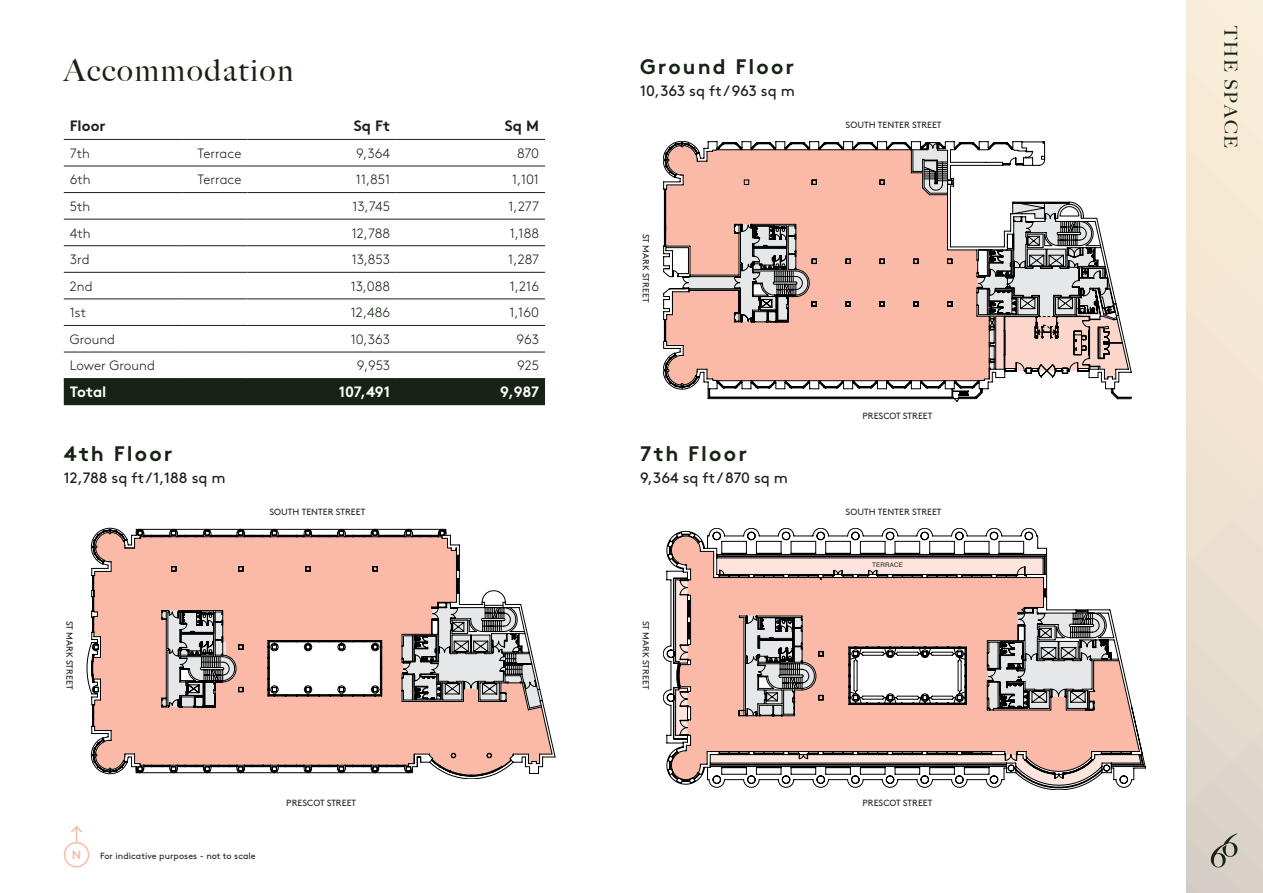
<style>
.page{position:relative;width:1263px;height:893px;background:#fff}
.page>*{position:absolute;margin:0;border:0;box-sizing:border-box;transform-origin:0 0}
.t1{font:500 30.6px "Big Caslon";letter-spacing:.06em;color:#182216}
.t2{font:700 21px "Brown";letter-spacing:.1em;color:#182216}
.t3{font:500 18px "Big Caslon";letter-spacing:.1em;color:#182216}
.t4{font:15px "Brown";color:#182216}
.t5{font:700 15px "Brown";letter-spacing:-.015em;color:#fff}
.t6{font:700 15px "Brown";color:#182216}
.t7{font:300 13.5px "Brown";color:#182216}
.t8{font:700 12px "Brown";color:#fabaa7}
.t9{font:9px "Brown";letter-spacing:.005em;color:#282727}
.t10{font:6.3px "Helvetica";letter-spacing:.025em;color:#232020}
</style>
<div class="page">
<div style="left:1186px;top:0;width:77px;height:893px;background:linear-gradient(to bottom,#fef0d9,#dcd3c9)"></div>
<svg style="left:1211px;top:833px;width:26px;height:34px"></svg>
<div style="left:64px;top:842px;width:25px;height:25px;border:2px solid #fabaa7;border-radius:50%"></div>
<div style="left:64px;top:379px;width:481px;height:26px;background:#182216"></div>
<hr style="left:64px;top:139px;width:119px;height:1px;background:#182216">
<hr style="left:183px;top:139px;width:64px;height:1px;background:#182216">
<hr style="left:247px;top:139px;width:149px;height:1px;background:#182216">
<hr style="left:396px;top:139px;width:149px;height:1px;background:#182216">
<hr style="left:64px;top:166px;width:119px;height:1px;background:#182216">
<hr style="left:183px;top:166px;width:64px;height:1px;background:#182216">
<hr style="left:247px;top:166px;width:149px;height:1px;background:#182216">
<hr style="left:396px;top:166px;width:149px;height:1px;background:#182216">
<hr style="left:64px;top:192px;width:119px;height:1px;background:#182216">
<hr style="left:183px;top:192px;width:64px;height:1px;background:#182216">
<hr style="left:247px;top:192px;width:149px;height:1px;background:#182216">
<hr style="left:396px;top:192px;width:149px;height:1px;background:#182216">
<hr style="left:64px;top:219px;width:119px;height:1px;background:#182216">
<hr style="left:183px;top:219px;width:64px;height:1px;background:#182216">
<hr style="left:247px;top:219px;width:149px;height:1px;background:#182216">
<hr style="left:396px;top:219px;width:149px;height:1px;background:#182216">
<hr style="left:64px;top:245px;width:119px;height:1px;background:#182216">
<hr style="left:183px;top:245px;width:64px;height:1px;background:#182216">
<hr style="left:247px;top:245px;width:149px;height:1px;background:#182216">
<hr style="left:396px;top:245px;width:149px;height:1px;background:#182216">
<hr style="left:64px;top:272px;width:119px;height:1px;background:#182216">
<hr style="left:183px;top:272px;width:64px;height:1px;background:#182216">
<hr style="left:247px;top:272px;width:149px;height:1px;background:#182216">
<hr style="left:396px;top:272px;width:149px;height:1px;background:#182216">
<hr style="left:64px;top:299px;width:119px;height:1px;background:#182216">
<hr style="left:183px;top:299px;width:64px;height:1px;background:#182216">
<hr style="left:247px;top:299px;width:149px;height:1px;background:#182216">
<hr style="left:396px;top:299px;width:149px;height:1px;background:#182216">
<hr style="left:64px;top:325px;width:119px;height:1px;background:#182216">
<hr style="left:183px;top:325px;width:64px;height:1px;background:#182216">
<hr style="left:247px;top:325px;width:149px;height:1px;background:#182216">
<hr style="left:396px;top:325px;width:149px;height:1px;background:#182216">
<hr style="left:64px;top:352px;width:119px;height:1px;background:#182216">
<hr style="left:183px;top:352px;width:64px;height:1px;background:#182216">
<hr style="left:247px;top:352px;width:149px;height:1px;background:#182216">
<hr style="left:396px;top:352px;width:149px;height:1px;background:#182216">
<hr style="left:64px;top:378px;width:119px;height:1px;background:#182216">
<hr style="left:183px;top:378px;width:64px;height:1px;background:#182216">
<hr style="left:247px;top:378px;width:149px;height:1px;background:#182216">
<hr style="left:396px;top:378px;width:149px;height:1px;background:#182216">
<svg style="left:751px;top:389px;width:368px;height:13px"></svg>
<svg style="left:929px;top:355px;width:202px;height:44px"></svg>
<svg style="left:663px;top:141px;width:465px;height:248px"></svg>
<svg style="left:755px;top:202px;width:351px;height:168px;background:#d5b0a5"></svg>
<svg style="left:87px;top:529px;width:74px;height:245px"></svg>
<div style="left:97px;top:548px;width:64px;height:216px;background:#fabaa7"></div>
<svg style="left:161px;top:529px;width:394px;height:247px"></svg>
<svg style="left:663px;top:528px;width:482px;height:262px"></svg>
<svg style="left:987px;top:607px;width:123px;height:103px;background:#aaa19e"></svg>
<svg style="left:71px;top:826px;width:11px;height:17px"></svg>
<h1 class="t1" style="left:64px;top:45px;width:231px">Accommodation</h1>
<h3 class="t6" style="left:70px;top:114px;width:37px">Floor</h3>
<h3 class="t6" style="left:354px;top:114px;width:38px">Sq Ft</h3>
<h3 class="t6" style="left:505px;top:114px;width:36px">Sq M</h3>
<h3 class="t7" style="left:70px;top:143px;width:22px">7th</h3>
<h3 class="t7" style="left:198px;top:143px;width:45px">Terrace</h3>
<h3 class="t7" style="left:356px;top:143px;width:36px">9,364</h3>
<h3 class="t7" style="left:517px;top:143px;width:23px">870</h3>
<h3 class="t7" style="left:70px;top:170px;width:22px">6th</h3>
<h3 class="t7" style="left:198px;top:170px;width:45px">Terrace</h3>
<h3 class="t7" style="left:356px;top:170px;width:36px">11,851</h3>
<h3 class="t7" style="left:512px;top:170px;width:28px">1,101</h3>
<h3 class="t7" style="left:70px;top:196px;width:22px">5th</h3>
<h3 class="t7" style="left:352px;top:196px;width:39px">13,745</h3>
<h3 class="t7" style="left:509px;top:196px;width:32px">1,277</h3>
<h3 class="t7" style="left:70px;top:223px;width:22px">4th</h3>
<h3 class="t7" style="left:352px;top:223px;width:40px">12,788</h3>
<h3 class="t7" style="left:510px;top:223px;width:31px">1,188</h3>
<h3 class="t7" style="left:70px;top:249px;width:21px">3rd</h3>
<h3 class="t7" style="left:352px;top:249px;width:40px">13,853</h3>
<h3 class="t7" style="left:508px;top:249px;width:32px">1,287</h3>
<h3 class="t7" style="left:70px;top:276px;width:24px">2nd</h3>
<h3 class="t7" style="left:351px;top:276px;width:41px">13,088</h3>
<h3 class="t7" style="left:510px;top:276px;width:31px">1,216</h3>
<h3 class="t7" style="left:70px;top:303px;width:18px">1st</h3>
<h3 class="t7" style="left:351px;top:303px;width:41px">12,486</h3>
<h3 class="t7" style="left:509px;top:303px;width:31px">1,160</h3>
<h3 class="t7" style="left:70px;top:329px;width:47px">Ground</h3>
<h3 class="t7" style="left:351px;top:329px;width:41px">10,363</h3>
<h3 class="t7" style="left:516px;top:329px;width:24px">963</h3>
<h3 class="t7" style="left:70px;top:356px;width:86px">Lower Ground</h3>
<h3 class="t7" style="left:357px;top:356px;width:35px">9,953</h3>
<h3 class="t7" style="left:517px;top:356px;width:23px">925</h3>
<h3 class="t5" style="left:70px;top:380px;width:38px">Total</h3>
<h3 class="t5" style="left:339px;top:380px;width:53px">107,491</h3>
<h3 class="t5" style="left:500px;top:380px;width:40px">9,987</h3>
<h2 class="t2" style="left:640px;top:50px;width:156px">Ground Floor</h2>
<h3 class="t4" style="left:640px;top:79px;width:157px">10,363 sq ft / 963 sq m</h3>
<p class="t9" style="left:653px;top:234px;width:70px;rotate:90deg">ST MARK STREET</p>
<h2 class="t2" style="left:64px;top:437px;width:110px">4th Floor</h2>
<h2 class="t2" style="left:640px;top:437px;width:108px">7th Floor</h2>
<h3 class="t4" style="left:64px;top:466px;width:163px">12,788 sq ft / 1,188 sq m</h3>
<h3 class="t4" style="left:640px;top:466px;width:150px">9,364 sq ft / 870 sq m</h3>
<p class="t9" style="left:76px;top:621px;width:70px;rotate:90deg">ST MARK STREET</p>
<p class="t9" style="left:269px;top:505px;width:97px">SOUTH TENTER STREET</p>
<h3 class="t8" style="left:72px;top:845px;width:11px">N</h3>
<p class="t9" style="left:100px;top:849px;width:157px">For indicative purposes - not to scale</p>
<p class="t9" style="left:286px;top:796px;width:71px">PRESCOT STREET</p>
<p class="t9" style="left:653px;top:621px;width:70px;rotate:90deg">ST MARK STREET</p>
<p class="t9" style="left:845px;top:118px;width:97px">SOUTH TENTER STREET</p>
<p class="t9" style="left:862px;top:409px;width:71px">PRESCOT STREET</p>
<p class="t9" style="left:845px;top:505px;width:97px">SOUTH TENTER STREET</p>
<p class="t10" style="left:872px;top:560px;width:32px">TERRACE</p>
<p class="t9" style="left:862px;top:796px;width:71px">PRESCOT STREET</p>
<h3 class="t3" style="left:1245px;top:26px;width:124px;rotate:90deg">THE SPACE</h3>
</div>
